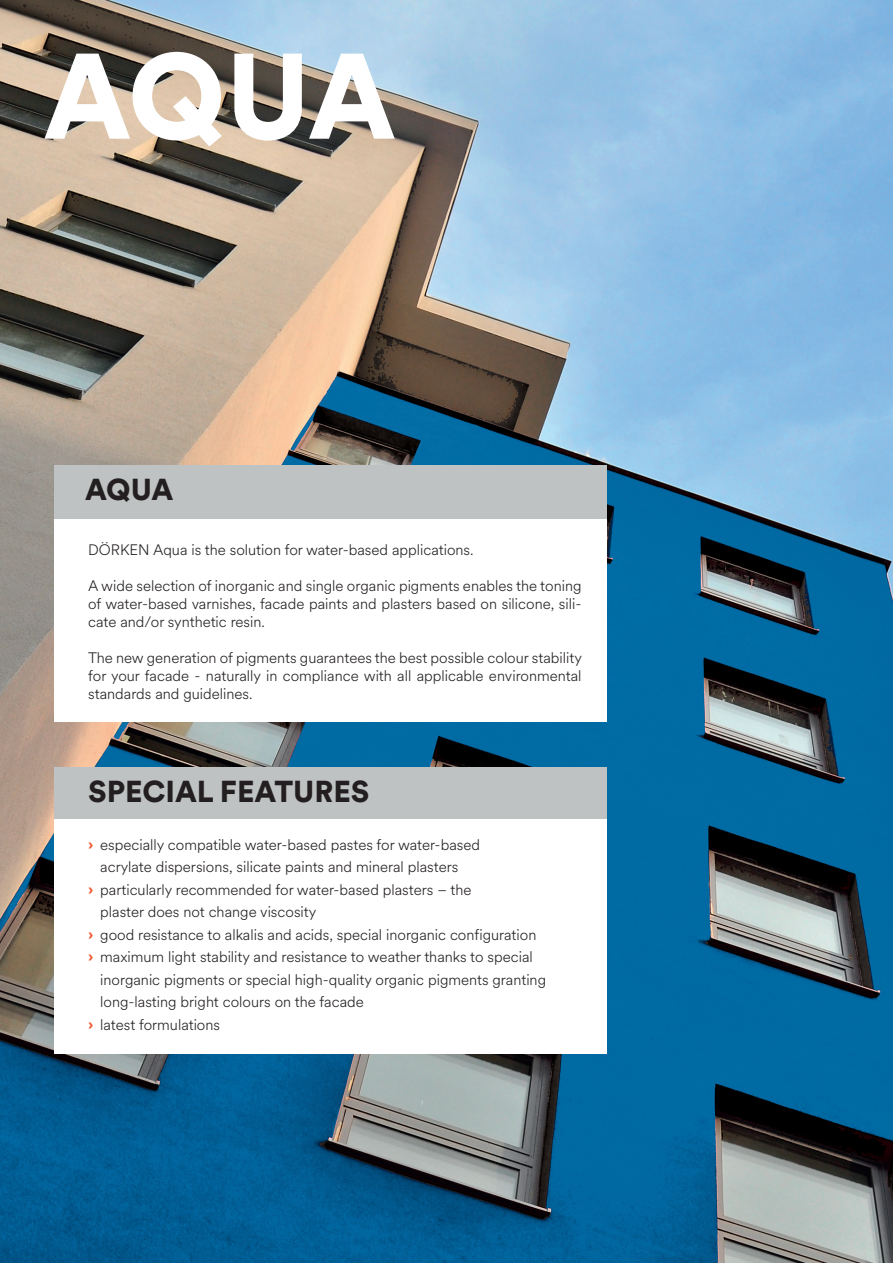
<style>
.page{position:relative;width:893px;height:1263px;background:#fff}
.page>*{position:absolute;margin:0;border:0;box-sizing:border-box;transform-origin:0 0}
.t1{font:900 120px "Circular XX";color:#fff}
.t2{font:900 30px "Circular XX";color:#231f20}
.t3{font:300 15px/18px "Circular XX";color:#231f20;text-align:justify}
.s1{font-weight:900;color:#f0542f}
</style>
<div class="page">
<img style="left:0;top:0;width:893px;height:1263px">
<div style="left:54px;top:505px;width:553px;height:217px;background:#fff"></div>
<div style="left:54px;top:466px;width:553px;height:53px;background:#bfc2c2"></div>
<div style="left:54px;top:803px;width:553px;height:251px;background:#fff"></div>
<div style="left:54px;top:767px;width:553px;height:51px;background:#bfc2c2"></div>
<h1 class="t1" style="left:44px;top:13px;width:354px">AQUA</h1>
<h2 class="t2" style="left:85px;top:469px;width:90px">AQUA</h2>
<p class="t3" style="left:88px;top:540px;width:387px">DÖRKEN Aqua is the solution for water-based applications.</p>
<p class="t3" style="left:88px;top:576px;width:495px">A wide selection of inorganic and single organic pigments enables the toning of water-based varnishes, facade paints and plasters based on silicone, sili&shy;cate and/or synthetic resin.</p>
<p class="t3" style="left:88px;top:648px;width:495px">The new generation of pigments guarantees the best possible colour stability for your facade - naturally in compliance with all applicable environmental standards and guidelines.</p>
<h2 class="t2" style="left:88px;top:770px;width:283px">SPECIAL FEATURES</h2>
<p class="t3" style="left:88px;top:835px;width:393px"><span class="s1">›</span> especially compatible water-based pastes for water-based</p>
<p class="t3" style="left:100px;top:857px;width:360px">acrylate dispersions, silicate paints and mineral plasters</p>
<p class="t3" style="left:88px;top:880px;width:385px"><span class="s1">›</span> particularly recommended for water-based plasters – the</p>
<p class="t3" style="left:100px;top:902px;width:218px">plaster does not change viscosity</p>
<p class="t3" style="left:88px;top:925px;width:450px"><span class="s1">›</span> good resistance to alkalis and acids, special inorganic configuration</p>
<p class="t3" style="left:88px;top:947px;width:446px"><span class="s1">›</span> maximum light stability and resistance to weather thanks to special</p>
<p class="t3" style="left:100px;top:970px;width:447px">inorganic pigments or special high-quality organic pigments granting</p>
<p class="t3" style="left:100px;top:992px;width:265px">long-lasting bright colours on the facade</p>
<p class="t3" style="left:88px;top:1015px;width:133px"><span class="s1">›</span> latest formulations</p>
</div>
